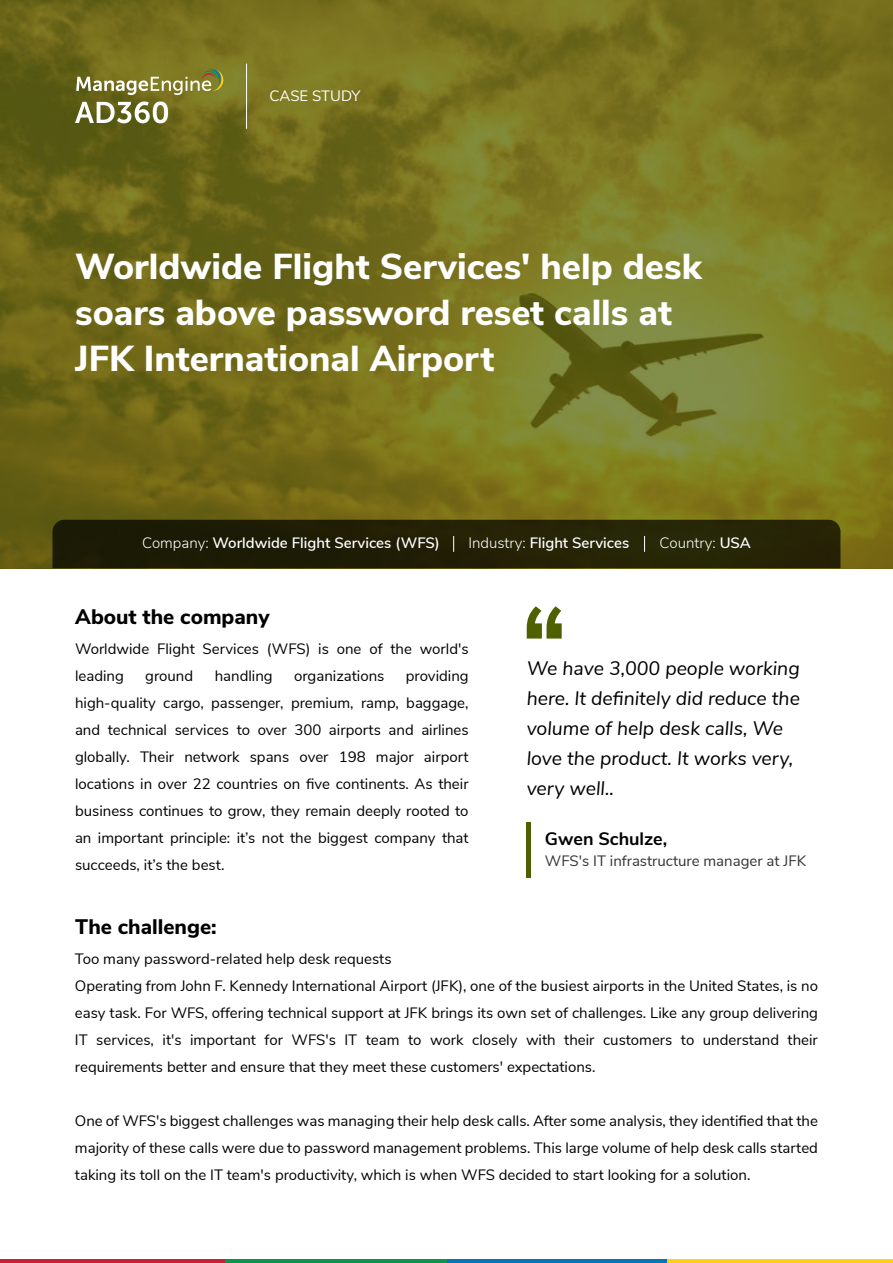
<style>
.page{position:relative;width:893px;height:1263px;background:#fff}
.page>*{position:absolute;margin:0;border:0;box-sizing:border-box;transform-origin:0 0}
.t1{font:800 36px/46.2px "Nunito Sans";color:#fff}
.t2{font:800 21px "Nunito Sans";color:#000}
.t3{font:italic 19.5px/30px "Nunito Sans";color:#000}
.t4{font:700 18px "Nunito Sans";color:#000}
.t5{font:15px/27px "Nunito Sans";color:#000}
.t6{font:600 15px "Nunito Sans";color:#fff}
.t7{font:15px "Nunito Sans";color:#333}
.t8{font:300 15px "Nunito Sans";color:#fff}
.t9{font:15px "Nunito Sans";letter-spacing:-.005em;color:#fff}
.s1{font-weight:300}
.s2{font-weight:600}
</style>
<div class="page">
<img style="left:0;top:0;width:893px;height:568px">
<hr style="left:246px;top:64px;width:1px;height:65px;background:#fff">
<svg style="left:527px;top:606px;width:35px;height:32px"></svg>
<hr style="left:527px;top:822px;width:4px;height:56px;background:#4e6000">
<hr style="left:0;top:1259px;width:225px;height:4px;background:#ca2033">
<hr style="left:225px;top:1259px;width:226px;height:4px;background:#0a954c">
<hr style="left:447px;top:1259px;width:226px;height:4px;background:#0178b5">
<hr style="left:667px;top:1259px;width:226px;height:4px;background:#fdcf1a">
<svg style="left:52px;top:520px;width:788px;height:48px;background:#222006"></svg>
<svg style="left:75px;top:101px;width:93px;height:22px"></svg>
<svg style="left:76px;top:66px;width:152px;height:29px;background:#908c47"></svg>
<p class="t9" style="left:270px;top:85px;width:92px">CASE STUDY</p>
<h1 class="t1" style="left:75px;top:241px;width:628px">Worldwide Flight Services' help desk soars above password reset calls at<br>JFK International Airport</h1>
<p class="t6" style="left:142px;top:532px;width:299px"><span class="s1">Company:</span> Worldwide Flight Services (WFS)</p>
<p class="t6" style="left:468px;top:532px;width:162px"><span class="s1">Industry:</span> Flight Services</p>
<p class="t8" style="left:659px;top:532px;width:93px">Country: <span class="s2">USA</span></p>
<h2 class="t2" style="left:75px;top:601px;width:196px">About the company</h2>
<p class="t5" style="left:75px;top:634px;width:395px">Worldwide Flight Services (WFS) is one of the world's leading</p>
<p class="t5" style="left:75px;top:661px;width:395px;text-align:justify;text-indent:331px">providing high-quality cargo, passenger, premium, ramp, baggage, and technical services to over 300 airports and airlines globally. Their network spans over 198 major airport locations in over 22 countries on five continents. As their business continues to grow, they remain deeply rooted to an important principle: it’s not the biggest company that succeeds, it’s the best.</p>
<p class="t5" style="left:145px;top:661px;width:49px">ground</p>
<p class="t5" style="left:215px;top:661px;width:59px">handling</p>
<p class="t5" style="left:294px;top:661px;width:92px">organizations</p>
<h3 class="t3" style="left:527px;top:652px;width:275px">We have 3,000 people working here. It definitely did reduce the volume of help desk calls, We love the product. It works very, very well..</h3>
<p class="t4" style="left:545px;top:825px;width:124px">Gwen Schulze,</p>
<p class="t7" style="left:545px;top:850px;width:263px">WFS's IT infrastructure manager at JFK</p>
<h2 class="t2" style="left:75px;top:911px;width:143px">The challenge:</h2>
<p class="t5" style="left:75px;top:944px;width:745px">Too many password-related help desk requests<br>Operating from John F. Kennedy International Airport (JFK), one of the busiest airports in the United States, is no easy task. For WFS, offering technical support at JFK brings its own set of challenges. Like any group delivering IT services, it's important for WFS's IT team to work closely with their customers to understand their requirements better and ensure that they meet these customers' expectations.</p>
<p class="t5" style="left:75px;top:1106px;width:745px;text-align:justify">One of WFS's biggest challenges was managing their help desk calls. After some analysis, they identified that the majority of these calls were due to password management problems. This large volume of help desk calls started taking its toll on the IT team's productivity, which is when WFS decided to start looking for a solution.</p>
</div>
